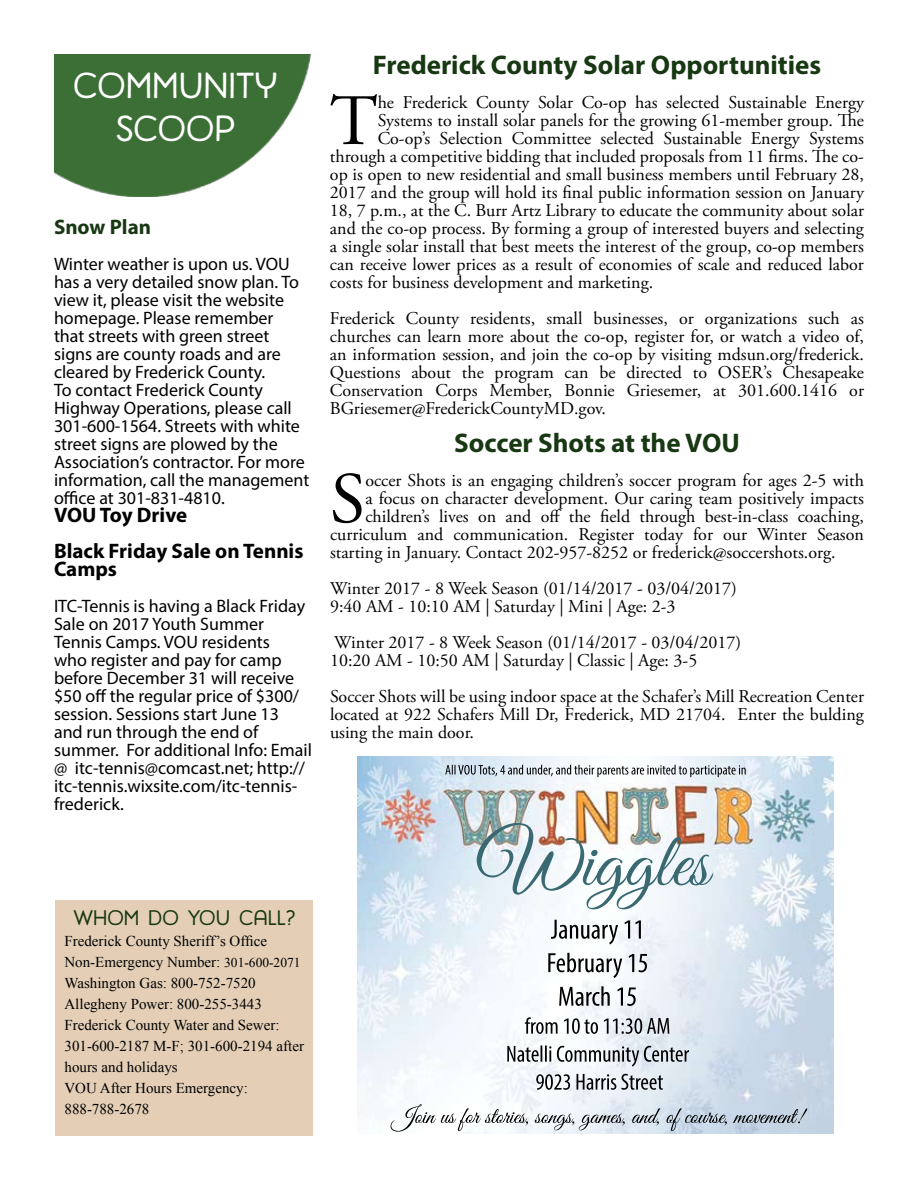
<style>
.page{position:relative;width:918px;height:1188px;background:#fff}
.page>*{position:absolute;margin:0;border:0;box-sizing:border-box;transform-origin:0 0}
.t1{font:72.3px "Adobe Garamond Pro";color:#000}
.t2{font:36px/43.2px "Harman Retro";color:#fff;text-align:center}
.t3{font:700 27px "Myriad Pro";color:#183813}
.t4{font:700 21px/36px "Myriad Pro";color:#000}
.t5{font:21px "Harman Retro";color:#183813}
.t6{font:700 21px "Myriad Pro";color:#183813}
.t7{font:18px/18px "Adobe Garamond Pro";color:#000;text-align:justify}
.t8{font:18px/18px "Myriad Pro";color:#000}
.t9{font:15px/21px "Times New Roman";color:#000}
.s1{font-size:13.5px}
</style>
<div class="page">
<img style="left:54px;top:54px;width:257px;height:143px">
<img style="left:358px;top:756px;width:475px;height:378px">
<div style="left:56px;top:900px;width:258px;height:236px;background:#e4cfb6"></div>
<h2 class="t2" style="left:73px;top:65px;width:206px">COMMUNITY<br>SCOOP</h2>
<p class="t6" style="left:54px;top:213px;width:99px">Snow Plan</p>
<p class="t8" style="left:54px;top:255px;width:257px">Winter weather is upon us. VOU has a very detailed snow plan. To view it, please visit the website homepage. Please remember<br>that streets with green street signs are county roads and are cleared by Frederick County.<br>To contact Frederick County<br>Highway Operations, please call<br>301-600-1564. Streets with white street signs are plowed by the<br>Association’s contractor. For more information, call the management office at 301-831-4810.</p>
<p class="t4" style="left:54px;top:496px;width:251px">VOU Toy Drive<br>Black Friday Sale on Tennis</p>
<p class="t4" style="left:54px;top:550px;width:65px">Camps</p>
<p class="t8" style="left:54px;top:597px;width:259px">ITC-Tennis is having a Black Friday<br>Sale on 2017 Youth Summer<br>Tennis Camps. VOU residents<br>who register and pay for camp before December 31 will receive $50 off the regular price of $300/ session. Sessions start June 13 and run through the end of summer. For additional Info: Email @ itc-tennis@comcast.net; http:// itc-tennis.wixsite.com/itc-tennis&shy;frederick.</p>
<h3 class="t3" style="left:373px;top:48px;width:450px">Frederick County Solar Opportunities</h3>
<h1 class="t1" style="left:330px;top:78px;width:49px">T</h1>
<p class="t7" style="left:378px;top:94px;width:488px">he Frederick County Solar Co-op has selected Sustainable Energy</p>
<p class="t7" style="left:378px;top:112px;width:488px">Systems to install solar panels for the growing 61-member group. The</p>
<p class="t7" style="left:378px;top:130px;width:488px">Co-op’s Selection Committee selected Sustainable Energy Systems</p>
<p class="t7" style="left:330px;top:148px;width:535px">through a competitive bidding that included proposals from 11 firms. The co-</p>
<p class="t7" style="left:330px;top:166px;width:536px">op is open to new residential and small business members until February 28,</p>
<p class="t7" style="left:330px;top:184px;width:536px">2017 and the group will hold its final public information session on January</p>
<p class="t7" style="left:330px;top:202px;width:536px">18, 7 p.m., at the C. Burr Artz Library to educate the community about solar</p>
<p class="t7" style="left:330px;top:220px;width:536px">and the co-op process. By forming a group of interested buyers and selecting</p>
<p class="t7" style="left:330px;top:238px;width:535px">a single solar install that best meets the interest of the group, co-op members</p>
<p class="t7" style="left:330px;top:256px;width:535px">can receive lower prices as a result of economies of scale and reduced labor</p>
<p class="t7" style="left:330px;top:274px;width:325px">costs for business development and marketing.</p>
<p class="t7" style="left:330px;top:310px;width:536px">Frederick County residents, small businesses, or organizations such as churches can learn more about the co-op, register for, or watch a video of, an information session, and join the co-op by visiting mdsun.org/frederick.<br>Questions about the program can be directed to OSER’s Chesapeake Conservation Corps Member, Bonnie Griesemer, at 301.600.1416 or BGriesemer@FrederickCountyMD.gov.</p>
<h3 class="t3" style="left:454px;top:426px;width:287px">Soccer Shots at the VOU</h3>
<h1 class="t1" style="left:330px;top:456px;width:37px">S</h1>
<p class="t7" style="left:365px;top:472px;width:500px">occer Shots is an engaging children’s soccer program for ages 2-5 with</p>
<p class="t7" style="left:365px;top:490px;width:500px">a focus on character development. Our caring team positively impacts</p>
<p class="t7" style="left:365px;top:508px;width:500px">children’s lives on and off the field through best-in-class coaching,</p>
<p class="t7" style="left:330px;top:526px;width:536px">curriculum and communication. Register today for our Winter Season</p>
<p class="t7" style="left:330px;top:544px;width:507px">starting in January. Contact 202-957-8252 or frederick@soccershots.org.</p>
<p class="t7" style="left:330px;top:580px;width:408px">Winter 2017 - 8 Week Season (01/14/2017 - 03/04/2017)<br>9:40 AM - 10:10 AM | Saturday | Mini | Age: 2-3</p>
<p class="t7" style="left:330px;top:634px;width:413px">Winter 2017 - 8 Week Season (01/14/2017 - 03/04/2017)<br>10:20 AM - 10:50 AM | Saturday | Classic | Age: 3-5</p>
<p class="t7" style="left:330px;top:688px;width:536px">Soccer Shots will be using indoor space at the Schafer’s Mill Recreation Center located at 922 Schafers Mill Dr, Frederick, MD 21704. Enter the bulding using the main door.</p>
<p class="t5" style="left:74px;top:906px;width:223px">WHOM DO YOU CALL?</p>
<p class="t9" style="left:64px;top:930px;width:241px">Frederick County Sheriff’s Office<br>Non-Emergency Number: <span class="s1">301-600-2071<br></span>Washington Gas: 800-752-7520<br>Allegheny Power: 800-255-3443<br>Frederick County Water and Sewer:<br>301-600-2187 M-F; 301-600-2194 after hours and holidays<br>VOU After Hours Emergency:<br>888-788-2678</p>
</div>
